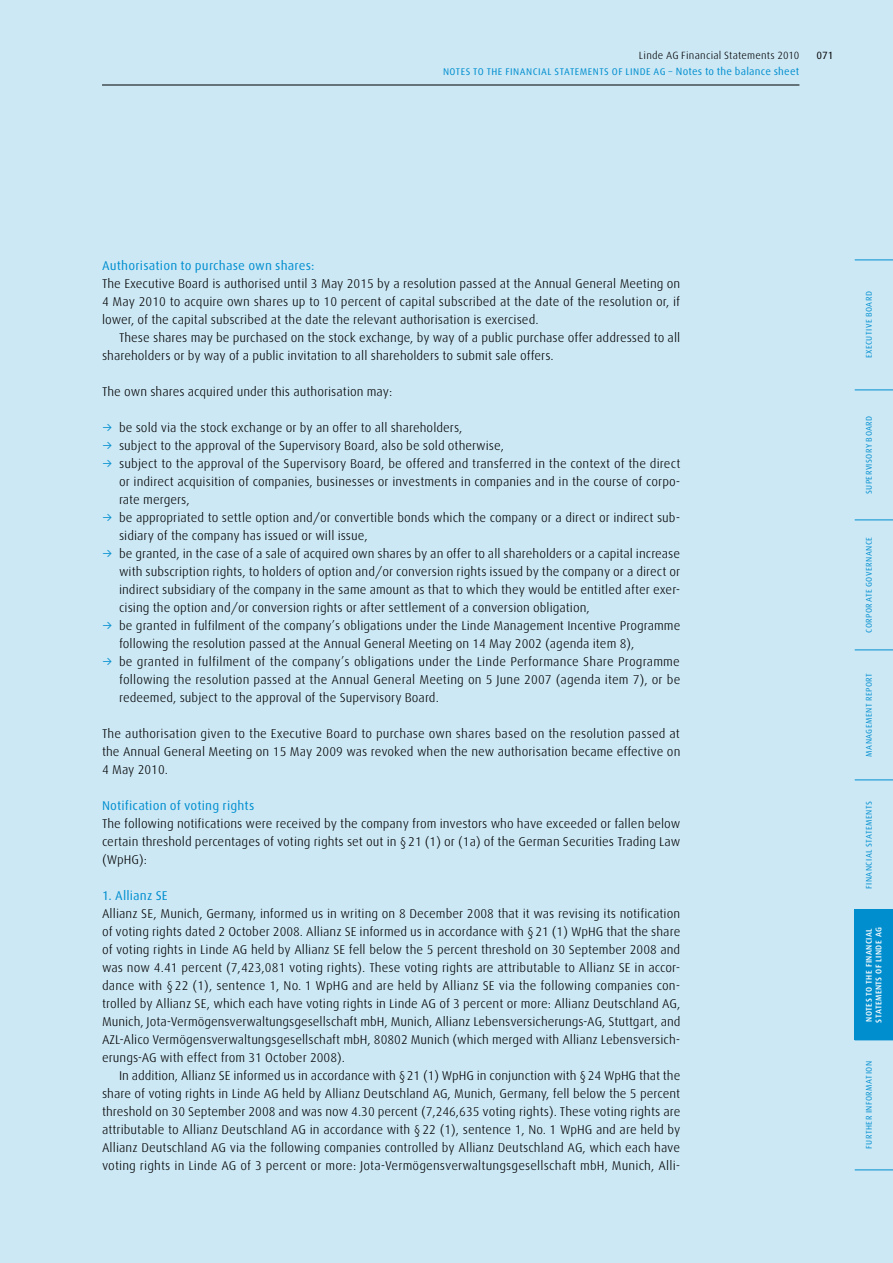
<style>
.page{position:relative;width:893px;height:1263px;background:#cce8f5}
.page>*{position:absolute;margin:0;border:0;box-sizing:border-box;transform-origin:0 0}
.t1{font:300 12.75px/18px "Linde Dax OT";color:#000;text-align:justify}
.t2{font:12.75px "Linde Dax OT";letter-spacing:.01em;color:#008ecf}
.t3{font:300 10.5px "Linde Dax OT";letter-spacing:.02em;color:#000}
.t4{font:10.5px "Linde Dax OT";color:#008ecf}
.t5{font:10.5px "Linde Dax OT";color:#000}
.t6{font:9.75px "Linde Dax OT";letter-spacing:.05em;color:#008ecf}
.t7{font:8.25px "Linde Dax OT";letter-spacing:.05em;color:#008ecf}
.t8{font:500 8.25px/9.8px "Linde Dax OT";letter-spacing:.045em;color:#fff}
.s1{font-size:9.75px}
.s2{font-weight:400;color:#008ecf}
</style>
<div class="page">
<hr style="left:102px;top:85px;width:697px;height:1px;background:#000">
<div style="left:855px;top:910px;width:38px;height:130px;background:#008ecf"></div>
<hr style="left:855px;top:1170px;width:38px;height:1px;background:#008ecf">
<hr style="left:855px;top:1040px;width:38px;height:1px;background:#008ecf">
<hr style="left:855px;top:780px;width:38px;height:1px;background:#008ecf">
<hr style="left:855px;top:650px;width:38px;height:1px;background:#008ecf">
<hr style="left:855px;top:520px;width:38px;height:1px;background:#008ecf">
<hr style="left:855px;top:390px;width:38px;height:1px;background:#008ecf">
<hr style="left:855px;top:260px;width:38px;height:1px;background:#008ecf">
<p class="t3" style="left:639px;top:49px;width:162px">Linde AG Financial Statements 2010</p>
<p class="t6" style="left:443px;top:66px;width:189px">Notes to the financial statements OF LINDE</p>
<p class="t4" style="left:654px;top:65px;width:147px"><span class="s1">AG –</span> Notes to the balance sheet</p>
<p class="t5" style="left:816px;top:49px;width:19px">071</p>
<p class="t2" style="left:102px;top:257px;width:214px">Authorisation to purchase own shares:</p>
<p class="t1" style="left:102px;top:275px;width:580px">The Executive Board is authorised until 3 May 2015 by a resolution passed at the Annual General Meeting on 4 May 2010 to acquire own shares up to 10 percent of capital subscribed at the date of the resolution or, if lower, of the capital subscribed at the date the relevant authorisation is exercised.</p>
<p class="t1" style="left:102px;top:329px;width:580px;text-indent:17px">These shares may be purchased on the stock exchange, by way of a public purchase offer addressed to all shareholders or by way of a public invitation to all shareholders to submit sale offers.</p>
<p class="t1" style="left:102px;top:383px;width:292px">The own shares acquired under this authorisation may:</p>
<p class="t1" style="left:102px;top:419px;width:362px"><span class="s2">→</span> be sold via the stock exchange or by an offer to all shareholders,</p>
<p class="t1" style="left:102px;top:437px;width:404px"><span class="s2">→</span> subject to the approval of the Supervisory Board, also be sold otherwise,</p>
<p class="t1" style="left:119px;top:455px;width:563px;text-indent:-17px"><span class="s2">→</span> subject to the approval of the Supervisory Board, be offered and transferred in the context of the direct or indirect acquisition of companies, businesses or investments in companies and in the course of corpo&shy;rate mergers,</p>
<p class="t1" style="left:119px;top:509px;width:563px;text-indent:-17px"><span class="s2">→</span> be appropriated to settle option and/or convertible bonds which the company or a direct or indirect sub&shy;sidiary of the company has issued or will issue,</p>
<p class="t1" style="left:119px;top:545px;width:563px;text-indent:-17px"><span class="s2">→</span> be granted, in the case of a sale of acquired own shares by an offer to all shareholders or a capital increase with subscription rights, to holders of option and/or conversion rights issued by the company or a direct or indirect subsidiary of the company in the same amount as that to which they would be entitled after exer&shy;cising the option and/or conversion rights or after settlement of a conversion obligation,</p>
<p class="t1" style="left:119px;top:617px;width:563px;text-indent:-17px"><span class="s2">→</span> be granted in fulfilment of the company’s obligations under the Linde Management Incentive Programme following the resolution passed at the Annual General Meeting on 14 May 2002 (agenda item 8),</p>
<p class="t1" style="left:119px;top:653px;width:563px;text-indent:-17px"><span class="s2">→</span> be granted in fulfilment of the company’s obligations under the Linde Performance Share Programme following the resolution passed at the Annual General Meeting on 5 June 2007 (agenda item 7), or be redeemed, subject to the approval of the Supervisory Board.</p>
<p class="t1" style="left:102px;top:725px;width:580px">The authorisation given to the Executive Board to purchase own shares based on the resolution passed at the Annual General Meeting on 15 May 2009 was revoked when the new authorisation became effective on 4 May 2010.</p>
<p class="t2" style="left:102px;top:797px;width:154px">Notification of voting rights</p>
<p class="t1" style="left:102px;top:815px;width:580px">The following notifications were received by the company from investors who have exceeded or fallen below certain threshold percentages of voting rights set out in §21 (1) or (1a) of the German Securities Trading Law (WpHG):</p>
<p class="t2" style="left:102px;top:887px;width:61px">1. Allianz SE</p>
<p class="t1" style="left:102px;top:905px;width:580px">Allianz SE, Munich, Germany, informed us in writing on 8 December 2008 that it was revising its notification of voting rights dated 2 October 2008. Allianz SE informed us in accordance with §21 (1) WpHG that the share of voting rights in Linde AG held by Allianz SE fell below the 5 percent threshold on 30 September 2008 and was now 4.41 percent (7,423,081 voting rights). These voting rights are attributable to Allianz SE in accor&shy;dance with § 22 (1), sentence 1, No. 1 WpHG and are held by Allianz SE via the following companies con&shy;trolled by Allianz SE, which each have voting rights in Linde AG of 3 percent or more: Allianz Deutschland AG, Munich, Jota-Vermögensverwaltungsgesellschaft mbH, Munich, Allianz Lebensversicherungs-AG, Stuttgart, and AZL-Alico Vermögensverwaltungsgesellschaft mbH, 80802 Munich (which merged with Allianz Lebensversich&shy;erungs-AG with effect from 31 October 2008).</p>
<p class="t1" style="left:102px;top:1067px;width:580px;text-indent:17px">In addition, Allianz SE informed us in accordance with §21 (1) WpHG in conjunction with §24 WpHG that the share of voting rights in Linde AG held by Allianz Deutschland AG, Munich, Germany, fell below the 5 percent threshold on 30 September 2008 and was now 4.30 percent (7,246,635 voting rights). These voting rights are attributable to Allianz Deutschland AG in accordance with § 22 (1), sentence 1, No. 1 WpHG and are held by Allianz Deutschland AG via the following companies controlled by Allianz Deutschland AG, which each have voting rights in Linde AG of 3 percent or more: Jota-Vermögensverwaltungsgesellschaft mbH, Munich, Alli-</p>
<p class="t7" style="left:864px;top:358px;width:69px;rotate:-90deg">Executive board</p>
<p class="t7" style="left:864px;top:494px;width:80px;rotate:-90deg">supervisory board</p>
<p class="t7" style="left:864px;top:633px;width:97px;rotate:-90deg">corporate governance</p>
<p class="t7" style="left:864px;top:757px;width:85px;rotate:-90deg">management report</p>
<p class="t7" style="left:864px;top:889px;width:90px;rotate:-90deg">Financial statements</p>
<p class="t8" style="left:864px;top:1022px;width:97px;rotate:-90deg">Notes to the financial statements OF LINDE AG</p>
<p class="t7" style="left:864px;top:1149px;width:89px;rotate:-90deg">Further information</p>
</div>
